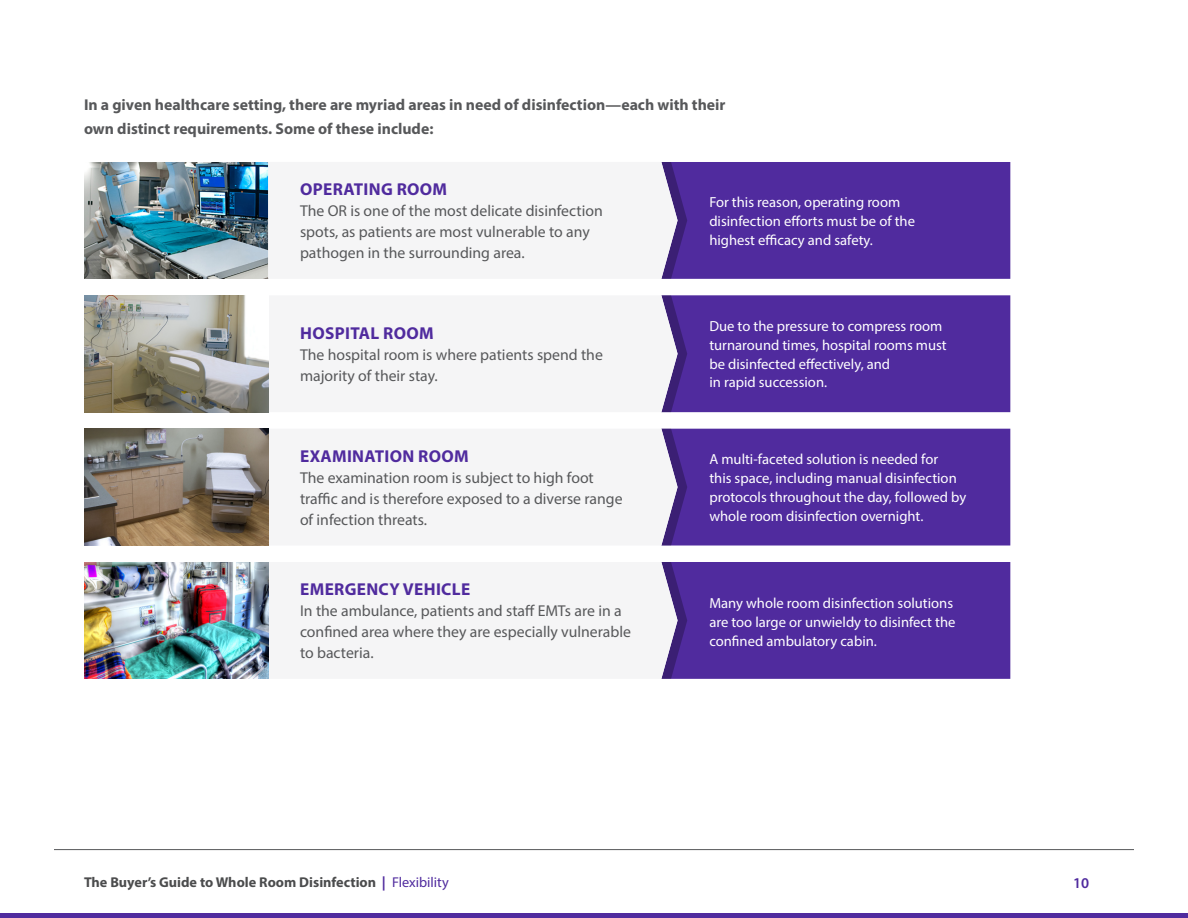
<style>
.page{position:relative;width:1188px;height:918px;background:#fff}
.page>*{position:absolute;margin:0;border:0;box-sizing:border-box;transform-origin:0 0}
.t1{font:700 17.25px "Myriad Pro";letter-spacing:.02em;color:#502b9e}
.t2{font:15.75px/21px "Myriad Pro";color:#57585a}
.t3{font:700 15.75px/24px "Myriad Pro";color:#57585a}
.t4{font:600 15px "Myriad Pro";color:#502b9e}
.t5{font:14.7px/18.8px "Myriad Pro";color:#fff}
.t6{font:700 14.25px "Myriad Pro";color:#4b4c4d}
.s1{color:#502b9e}
.s2{font-weight:400;color:#502b9e}
</style>
<div class="page">
<div style="left:678px;top:562px;width:332px;height:117px;background:#502b9e"></div>
<div style="left:678px;top:429px;width:332px;height:117px;background:#502b9e"></div>
<div style="left:678px;top:295px;width:332px;height:117px;background:#502b9e"></div>
<div style="left:678px;top:162px;width:332px;height:117px;background:#502b9e"></div>
<div style="left:0;top:913px;width:1188px;height:5px;background:#502b9e"></div>
<hr style="left:54px;top:849px;width:1080px;height:1px;background:#57585a">
<img style="left:84px;top:162px;width:184px;height:117px">
<div style="left:268px;top:562px;width:410px;height:117px;background:#f5f5f6"></div>
<div style="left:268px;top:429px;width:410px;height:117px;background:#f5f5f6"></div>
<div style="left:268px;top:295px;width:410px;height:117px;background:#f5f5f6"></div>
<div style="left:268px;top:162px;width:410px;height:117px;background:#f5f5f6"></div>
<img style="left:84px;top:295px;width:184px;height:117px">
<img style="left:84px;top:429px;width:184px;height:117px">
<img style="left:84px;top:562px;width:184px;height:117px">
<p class="t3" style="left:84px;top:92px;width:643px">In a given healthcare setting, there are myriad areas in need of disinfection—each with their own distinct requirements. Some of these include:</p>
<p class="t1" style="left:300px;top:178px;width:149px">OPERATING ROOM</p>
<p class="t2" style="left:300px;top:200px;width:304px">The OR is one of the most delicate disinfection spots, as patients are most vulnerable to any pathogen in the surrounding area.</p>
<p class="t1" style="left:300px;top:322px;width:135px">HOSPITAL ROOM</p>
<p class="t2" style="left:300px;top:344px;width:304px">The hospital room is where patients spend the majority of their stay.</p>
<p class="t1" style="left:300px;top:445px;width:170px">EXAMINATION ROOM</p>
<p class="t2" style="left:300px;top:467px;width:324px">The examination room is subject to high foot traffic and is therefore exposed to a diverse range of infection threats.</p>
<p class="t1" style="left:300px;top:578px;width:172px">EMERGENCY VEHICLE</p>
<p class="t2" style="left:300px;top:600px;width:333px">In the ambulance, patients and staff EMTs are in a confined area where they are especially vulnerable to bacteria.</p>
<p class="t5" style="left:709px;top:193px;width:207px">For this reason, operating room disinfection efforts must be of the highest efficacy and safety.</p>
<p class="t5" style="left:709px;top:317px;width:239px">Due to the pressure to compress room turnaround times, hospital rooms must be disinfected effectively, and<br>in rapid succession.</p>
<p class="t5" style="left:709px;top:450px;width:258px">A multi-faceted solution is needed for<br>this space, including manual disinfection protocols throughout the day, followed by whole room disinfection overnight.</p>
<p class="t5" style="left:709px;top:594px;width:248px">Many whole room disinfection solutions are too large or unwieldy to disinfect the confined ambulatory cabin.</p>
<p class="t6" style="left:84px;top:873px;width:366px">The Buyer’s Guide to Whole Room Disinfection <span class="s1">|</span> <span class="s2">Flexibility</span></p>
<p class="t4" style="left:1073px;top:873px;width:18px">10</p>
</div>
